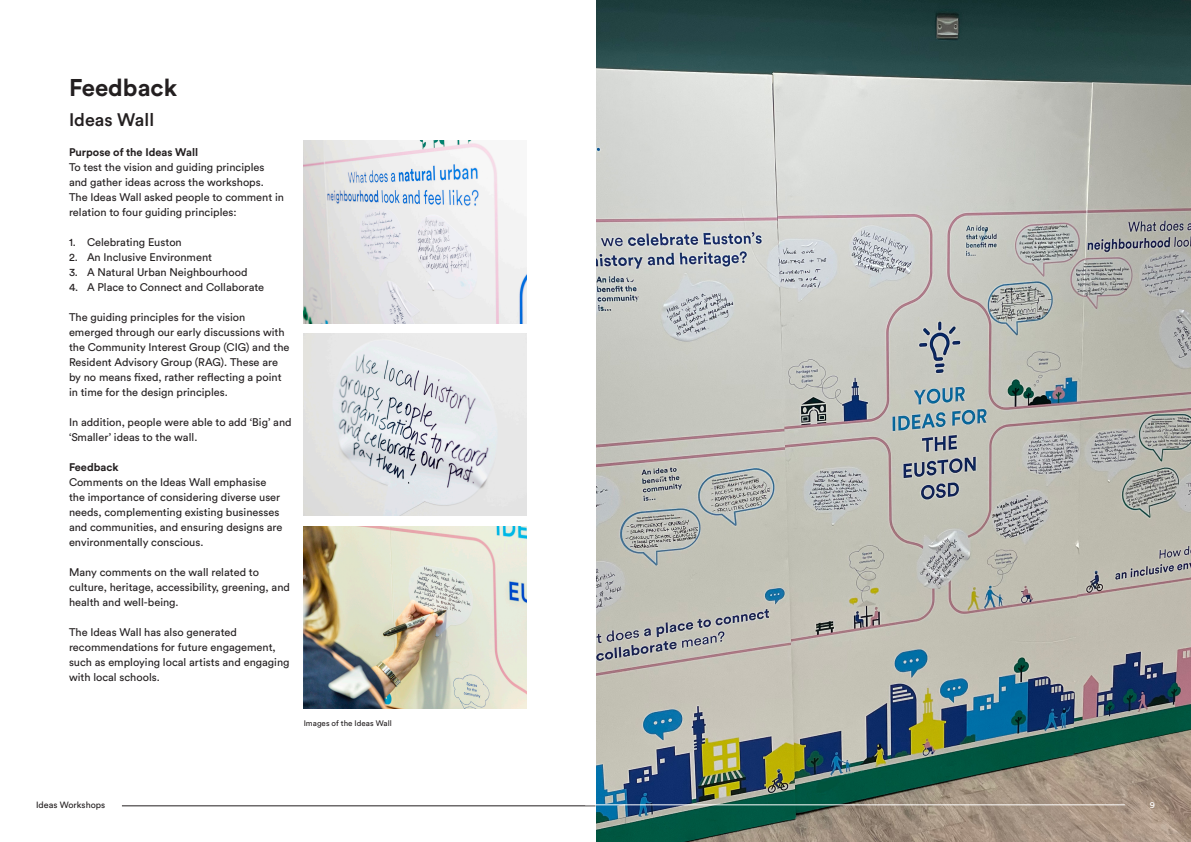
<style>
.page{position:relative;width:1191px;height:842px;background:#fff}
.page>*{position:absolute;margin:0;border:0;box-sizing:border-box;transform-origin:0 0}
.t1{font:700 24px "Circular Std";color:#231f20}
.t2{font:500 18px "Circular Std";color:#231f20}
.t3{font:11px/15px "Circular Std";color:#231f20}
.t4{font:700 11px "Circular Std";color:#231f20}
.t5{font:9px "Circular Std";color:#231f20}
.t6{font:9px "Circular Std";color:#fff}
.t7{font:8px "Circular Std";color:#231f20}
</style>
<div class="page">
<hr style="left:122px;top:805px;width:473px;height:1px;background:#231f20">
<img style="left:304px;top:334px;width:222px;height:182px">
<img style="left:304px;top:526px;width:222px;height:183px">
<img style="left:596px;top:0;width:595px;height:842px">
<hr style="left:585px;top:804px;width:539px;height:1px;background:#fff">
<img style="left:304px;top:141px;width:222px;height:182px">
<p class="t1" style="left:69px;top:72px;width:110px">Feedback</p>
<p class="t2" style="left:69px;top:108px;width:87px">Ideas Wall</p>
<p class="t4" style="left:69px;top:145px;width:131px">Purpose of the Ideas Wall</p>
<p class="t3" style="left:69px;top:160px;width:216px">To test the vision and guiding principles and gather ideas across the workshops.<br>The Ideas Wall asked people to comment in relation to four guiding principles:</p>
<p class="t3" style="left:69px;top:235px;width:114px">1. Celebrating Euston</p>
<p class="t3" style="left:69px;top:250px;width:145px">2. An Inclusive Environment</p>
<p class="t3" style="left:69px;top:265px;width:180px">3. A Natural Urban Neighbourhood</p>
<p class="t3" style="left:69px;top:280px;width:197px">4. A Place to Connect and Collaborate</p>
<p class="t3" style="left:69px;top:310px;width:222px">The guiding principles for the vision emerged through our early discussions with the Community Interest Group (CIG) and the Resident Advisory Group (RAG). These are by no means fixed, rather reflecting a point in time for the design principles.</p>
<p class="t3" style="left:69px;top:415px;width:224px">In addition, people were able to add ‘Big’ and ‘Smaller’ ideas to the wall.</p>
<p class="t4" style="left:69px;top:460px;width:51px">Feedback</p>
<p class="t3" style="left:69px;top:475px;width:215px">Comments on the Ideas Wall emphasise the importance of considering diverse user needs, complementing existing businesses and communities, and ensuring designs are environmentally conscious.</p>
<p class="t3" style="left:69px;top:565px;width:222px">Many comments on the wall related to culture, heritage, accessibility, greening, and health and well-being.</p>
<p class="t3" style="left:69px;top:625px;width:222px">The Ideas Wall has also generated recommendations for future engagement, such as employing local artists and engaging with local schools.</p>
<p class="t7" style="left:304px;top:718px;width:89px">Images of the Ideas Wall</p>
<p class="t5" style="left:36px;top:799px;width:71px">Ideas Workshops</p>
<p class="t6" style="left:1149px;top:800px;width:7px">9</p>
</div>
